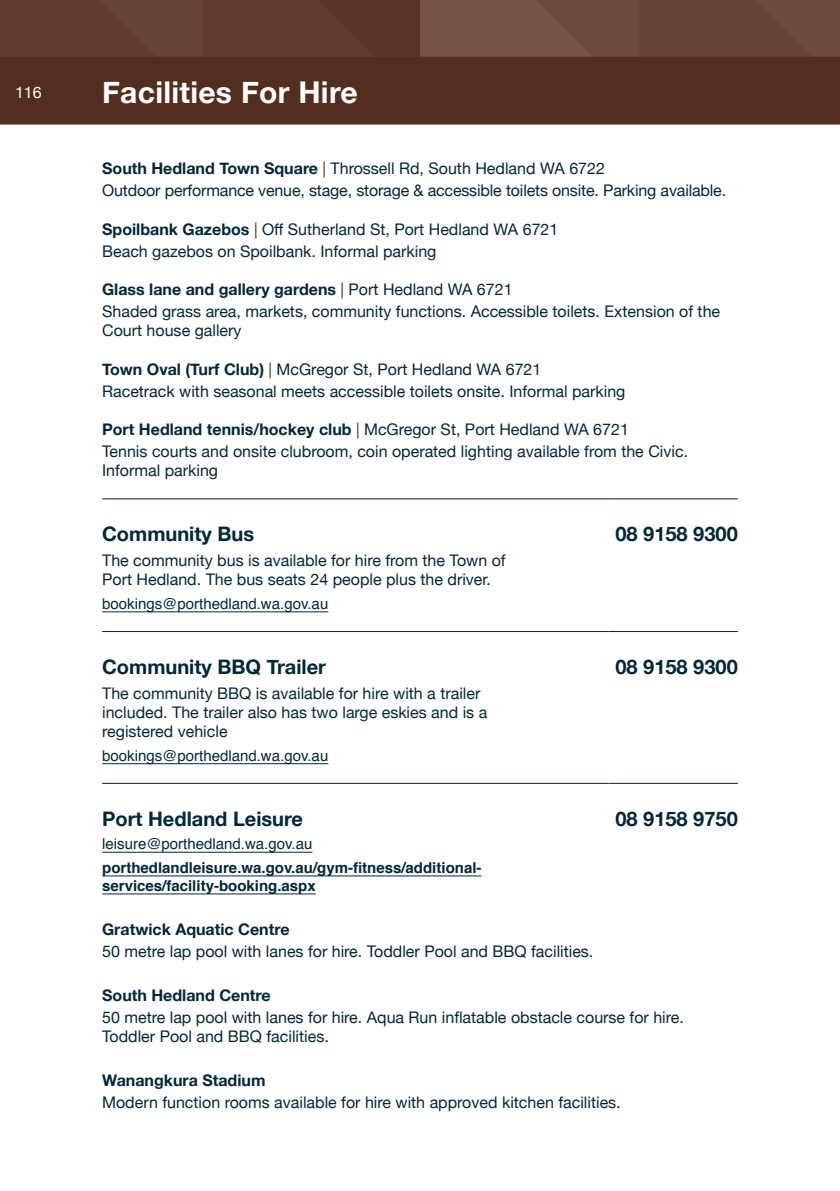
<style>
.page{position:relative;width:840px;height:1191px;background:#fff}
.page>*{position:absolute;margin:0;border:0;box-sizing:border-box;transform-origin:0 0}
.t1{font:700 30px "Helvetica Neue";letter-spacing:.01em;color:#fff}
.t2{font:700 20px "Helvetica Neue";color:#002838}
.t3{font:16px/22px "Helvetica Neue";color:#002838}
.t4{font:700 16px "Helvetica Neue";color:#002838}
.t5{font:16px "Helvetica Neue";color:#fff}
.t6{font:15px "Helvetica";color:#002838}
.t7{font:700 15px/18px "Helvetica";color:#002838}
.s1{font-weight:700}
.s2{color:#532e1f}
</style>
<div class="page">
<svg style="left:0;top:0;width:839px;height:57px;background:#674335"></svg>
<div style="left:0;top:57px;width:839px;height:68px;background:#532e1f"></div>
<hr style="left:102px;top:498px;width:404px;height:1px;background:#002838">
<hr style="left:506px;top:498px;width:102px;height:1px;background:#002838">
<hr style="left:608px;top:498px;width:129px;height:1px;background:#002838">
<hr style="left:102px;top:631px;width:404px;height:1px;background:#002838">
<hr style="left:506px;top:631px;width:102px;height:1px;background:#002838">
<hr style="left:608px;top:631px;width:129px;height:1px;background:#002838">
<hr style="left:102px;top:783px;width:404px;height:1px;background:#002838">
<hr style="left:506px;top:783px;width:102px;height:1px;background:#002838">
<hr style="left:608px;top:783px;width:129px;height:1px;background:#002838">
<hr style="left:102px;top:611px;width:226px;height:1px;background:#002838">
<hr style="left:102px;top:763px;width:226px;height:1px;background:#002838">
<hr style="left:102px;top:852px;width:210px;height:1px;background:#002838">
<hr style="left:102px;top:875px;width:379px;height:1px;background:#002838">
<hr style="left:102px;top:893px;width:213px;height:1px;background:#002838">
<p class="t5" style="left:15px;top:81px;width:28px">116</p>
<h1 class="t1" style="left:102px;top:68px;width:257px">Facilities For Hire</h1>
<p class="t3" style="left:102px;top:159px;width:625px"><span class="s1">South Hedland Town Square</span> <span class="s2">|</span> Throssell Rd, South Hedland WA 6722<br>Outdoor performance venue, stage, storage &amp; accessible toilets onsite. Parking available.</p>
<p class="t3" style="left:102px;top:219px;width:457px"><span class="s1">Spoilbank Gazebos</span> <span class="s2">|</span> Off Sutherland St, Port Hedland WA 6721<br>Beach gazebos on Spoilbank. Informal parking</p>
<p class="t3" style="left:102px;top:279px;width:619px"><span class="s1">Glass lane and gallery gardens</span> <span class="s2">|</span> Port Hedland WA 6721<br>Shaded grass area, markets, community functions. Accessible toilets. Extension of the</p>
<p class="t3" style="left:102px;top:320px;width:141px">Court house gallery</p>
<p class="t3" style="left:102px;top:359px;width:524px"><span class="s1">Town Oval (Turf Club)</span> <span class="s2">|</span> McGregor St, Port Hedland WA 6721<br>Racetrack with seasonal meets accessible toilets onsite. Informal parking</p>
<p class="t3" style="left:102px;top:419px;width:587px"><span class="s1">Port Hedland tennis/hockey club</span> <span class="s2">|</span> McGregor St, Port Hedland WA 6721<br>Tennis courts and onsite clubroom, coin operated lighting available from the Civic.</p>
<p class="t3" style="left:102px;top:460px;width:117px">Informal parking</p>
<p class="t2" style="left:102px;top:518px;width:153px">Community Bus</p>
<p class="t3" style="left:102px;top:551px;width:405px;line-height:19.2px">The community bus is available for hire from the Town of<br>Port Hedland. The bus seats 24 people plus the driver.</p>
<p class="t6" style="left:102px;top:592px;width:227px">bookings@porthedland.wa.gov.au</p>
<p class="t2" style="left:102px;top:651px;width:225px">Community BBQ Trailer</p>
<p class="t3" style="left:102px;top:684px;width:386px;line-height:19.2px">The community BBQ is available for hire with a trailer included. The trailer also has two large eskies and is a registered vehicle</p>
<p class="t6" style="left:102px;top:744px;width:227px">bookings@porthedland.wa.gov.au</p>
<p class="t2" style="left:102px;top:802px;width:202px">Port Hedland Leisure</p>
<p class="t6" style="left:102px;top:832px;width:212px">leisure@porthedland.wa.gov.au</p>
<p class="t7" style="left:102px;top:859px;width:380px">porthedlandleisure.wa.gov.au/gym-fitness/additional&shy;services/facility-booking.aspx</p>
<p class="t2" style="left:615px;top:518px;width:124px">08 9158 9300</p>
<p class="t2" style="left:615px;top:651px;width:124px">08 9158 9300</p>
<p class="t2" style="left:615px;top:802px;width:124px">08 9158 9750</p>
<p class="t4" style="left:102px;top:916px;width:189px">Gratwick Aquatic Centre</p>
<p class="t3" style="left:102px;top:941px;width:492px">50 metre lap pool with lanes for hire. Toddler Pool and BBQ facilities.</p>
<p class="t4" style="left:102px;top:982px;width:170px">South Hedland Centre</p>
<p class="t3" style="left:102px;top:1008px;width:583px;line-height:19.2px">50 metre lap pool with lanes for hire. Aqua Run inflatable obstacle course for hire.<br>Toddler Pool and BBQ facilities.</p>
<p class="t4" style="left:102px;top:1067px;width:165px">Wanangkura Stadium</p>
<p class="t3" style="left:102px;top:1092px;width:519px">Modern function rooms available for hire with approved kitchen facilities.</p>
</div>
